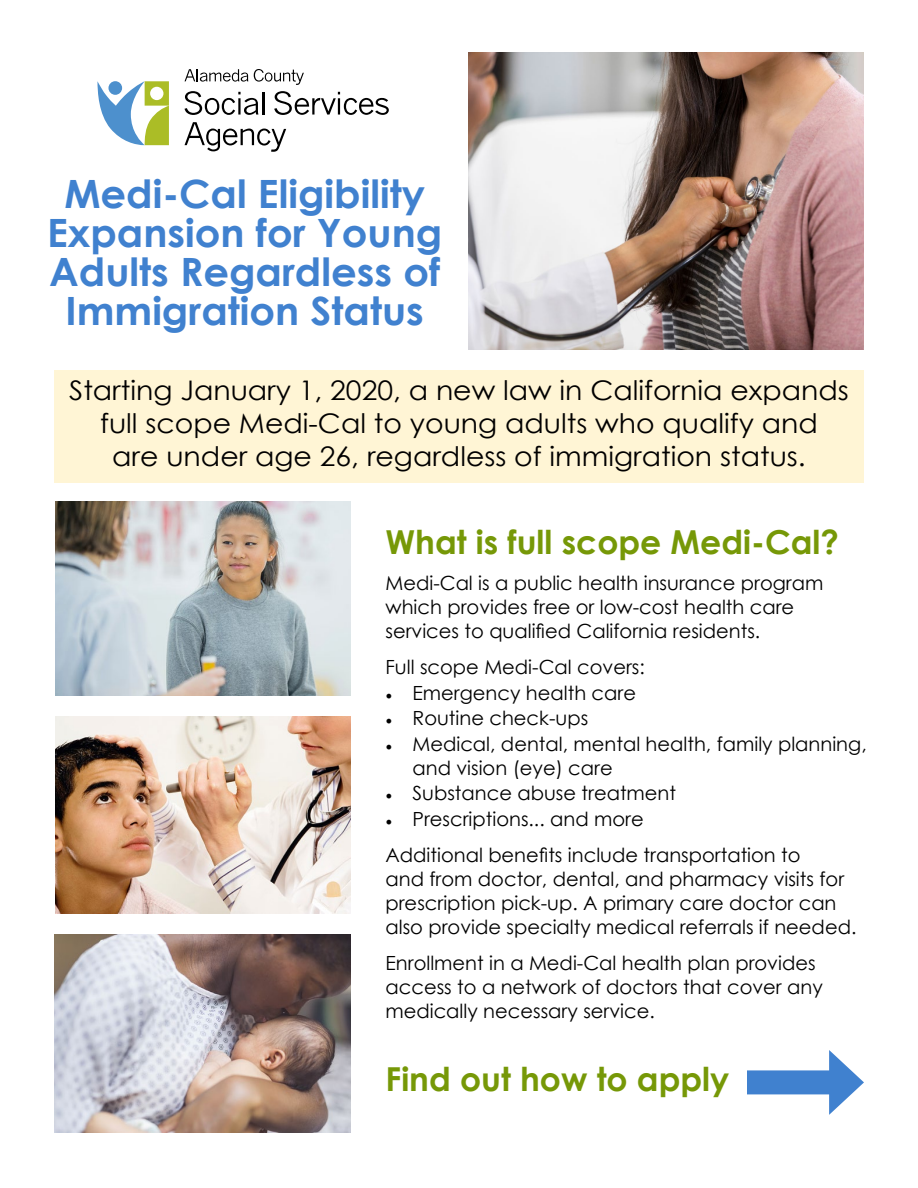
<style>
.page{position:relative;width:918px;height:1188px;background:#fff}
.page>*{position:absolute;margin:0;border:0;box-sizing:border-box;transform-origin:0 0}
.t1{font:700 39px/39px "Century Gothic";color:#4081cf;text-align:center}
.t2{font:700 33px "Century Gothic";color:#769807}
.t3{font:27px/33px "Century Gothic";color:#000;text-align:center;scale:1.05 1}
.t4{font:19.5px/24px "Century Gothic";color:#000}
.s1{font-family:"Minion Pro";font-size:18px}
</style>
<div class="page">
<img style="left:468px;top:52px;width:396px;height:298px">
<svg style="left:185px;top:69px;width:63px;height:13px"></svg>
<svg style="left:254px;top:69px;width:50px;height:16px"></svg>
<svg style="left:185px;top:122px;width:101px;height:30px"></svg>
<svg style="left:185px;top:91px;width:73px;height:24px"></svg>
<hr style="left:262px;top:92px;width:3px;height:23px;background:#000">
<svg style="left:274px;top:91px;width:115px;height:24px"></svg>
<svg style="left:98px;top:81px;width:71px;height:64px"></svg>
<div style="left:108px;top:81px;width:14px;height:14px;background:#4d90cd;border-radius:50%"></div>
<div style="left:54px;top:370px;width:810px;height:113px;background:#fff5d5"></div>
<img style="left:56px;top:717px;width:295px;height:196px">
<img style="left:55px;top:501px;width:296px;height:194px">
<img style="left:54px;top:935px;width:297px;height:197px">
<div style="left:747px;top:1070px;width:95px;height:24px;background:#4081cf"></div>
<svg style="left:829px;top:1050px;width:35px;height:65px"></svg>
<h1 class="t1" style="left:47px;top:173px;width:397px">Medi-Cal Eligibility<br>Expansion for Young<br>Adults Regardless of<br>Immigration Status</h1>
<h3 class="t3" style="left:69px;top:373px;width:744px">Starting January 1, 2020, a new law in California expands full scope Medi-Cal to young adults who qualify and<br>are under age 26, regardless of immigration status.</h3>
<h2 class="t2" style="left:386px;top:517px;width:455px">What is full scope Medi-Cal?</h2>
<p class="t4" style="left:386px;top:571px;width:439px">Medi-Cal is a public health insurance program which provides free or low-cost health care services to qualified California residents.</p>
<p class="t4" style="left:386px;top:655px;width:261px">Full scope Medi-Cal covers:</p>
<p class="t4" style="left:386px;top:680px;width:252px"><span class="s1">•</span> Emergency health care</p>
<p class="t4" style="left:386px;top:706px;width:204px"><span class="s1">•</span> Routine check-ups</p>
<p class="t4" style="left:412px;top:731px;width:456px;text-indent:-27px"><span class="s1">•</span> Medical, dental, mental health, family planning, and vision (eye) care</p>
<p class="t4" style="left:386px;top:781px;width:292px"><span class="s1">•</span> Substance abuse treatment</p>
<p class="t4" style="left:385px;top:800px;width:417px;line-height:36px"><span class="s1">•</span> Prescriptions... and more<br>Additional benefits include transportation to</p>
<p class="t4" style="left:385px;top:866px;width:472px">and from doctor, dental, and pharmacy visits for prescription pick-up. A primary care doctor can also provide specialty medical referrals if needed.</p>
<p class="t4" style="left:385px;top:950px;width:439px">Enrollment in a Medi-Cal health plan provides access to a network of doctors that cover any medically necessary service.</p>
<h2 class="t2" style="left:386px;top:1054px;width:345px">Find out how to apply</h2>
</div>
